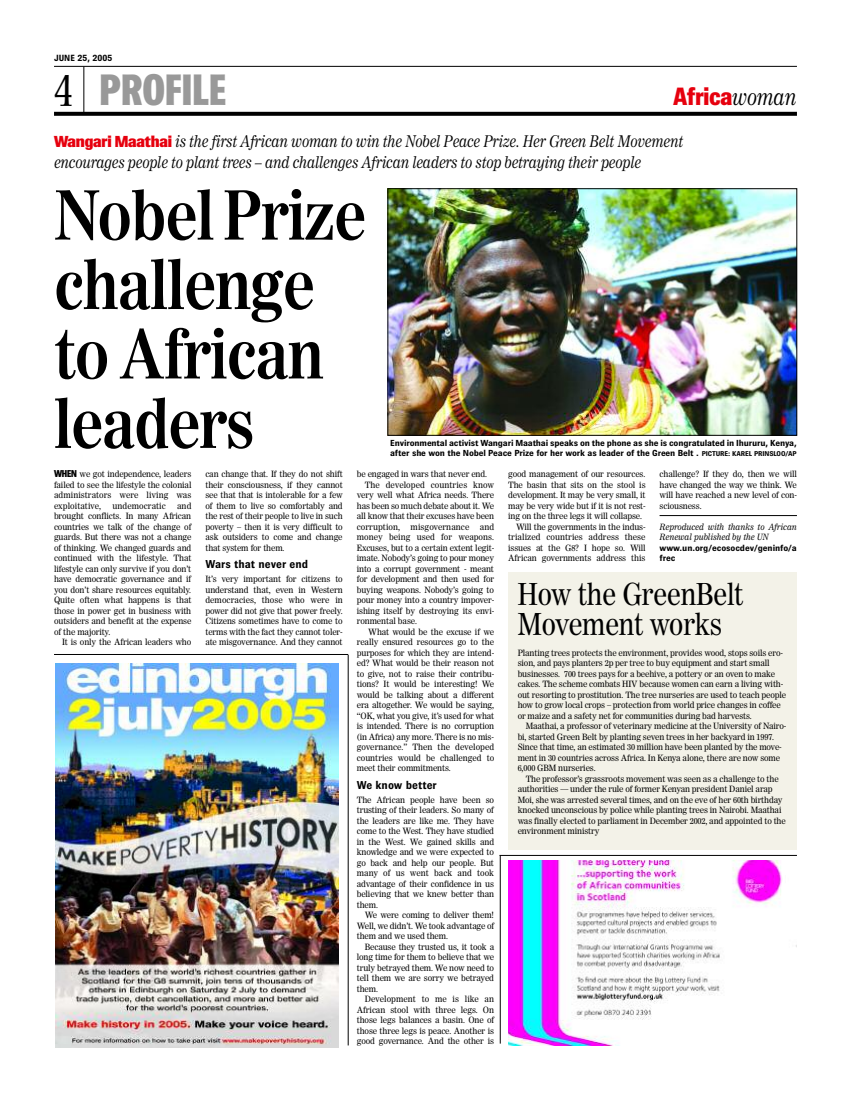
<style>
.page{position:relative;width:851px;height:1106px;background:#fff}
.page>*{position:absolute;margin:0;border:0;box-sizing:border-box;transform-origin:0 0}
.t1{font:700 67.2px/69.4px "Worldwide Headline";letter-spacing:-.015em;color:#000}
.t2{font:900 44px "Brown";color:#999}
.t3{font:30px/30px "Worldwide Headline";letter-spacing:-.015em;color:#000}
.t4{font:800 25px "Brown";color:#e6000e}
.t5{font:italic 16px/21px "Worldwide Headline";letter-spacing:-.015em;color:#000}
.t6{font:700 11.5px "Brown";color:#000}
.t7{font:700 9px "Brown";color:#000}
.t8{font:700 8.8px/10.5px "Brown";letter-spacing:-.015em;color:#000;scale:1.06 1}
.t9{font:8.6px/10.5px "Worldwide";letter-spacing:-.015em;color:#000;text-align:justify}
.t10{font:8.6px "Worldwide";letter-spacing:.005em;color:#000}
.t11{font:italic 8.6px/10.5px "Worldwide";letter-spacing:-.015em;color:#000}
.s1{font-family:"Worldwide Headline";font-weight:400;font-size:45px;color:#000}
.s2{font-family:"Worldwide Headline";font-weight:400;font-style:italic;font-size:22px;color:#000}
.s3{font-family:"Brown";font-weight:800;font-style:normal;color:#e6000e}
.s4{font-size:7px}
.s5{font-family:"Brown";font-weight:800;font-size:10px}
</style>
<div class="page">
<hr style="left:84px;top:67px;width:1px;height:47px;background:#000">
<svg style="left:54px;top:112px;width:742px;height:4px;background:#0c0c0c"></svg>
<hr style="left:54px;top:66px;width:742px;height:1px;background:#000">
<img style="left:389px;top:190px;width:405px;height:243px">
<div style="left:387px;top:188px;width:409px;height:247px;border:1px solid #000"></div>
<hr style="left:659px;top:515px;width:137px;height:1px;background:#000">
<img style="left:508px;top:860px;width:274px;height:185px">
<img style="left:56px;top:663px;width:283px;height:384px">
<div style="left:508px;top:572px;width:288px;height:277px;background:#f3f2e8"></div>
<hr style="left:499px;top:855px;width:297px;height:1px;background:#000">
<hr style="left:500px;top:855px;width:1px;height:188px;background:#000">
<hr style="left:348px;top:655px;width:1px;height:390px;background:#000">
<hr style="left:54px;top:654px;width:294px;height:1px;background:#000">
<p class="t7" style="left:54px;top:55px;width:60px">JUNE 25, 2005</p>
<h2 class="t2" style="left:54px;top:75px;width:173px"><span class="s1">4</span> PROFILE</h2>
<h3 class="t4" style="left:673px;top:88px;width:124px">Africa<span class="s2">woman</span></h3>
<h3 class="t5" style="left:54px;top:132px;width:630px"><span class="s3">Wangari Maathai</span> is the first African woman to win the Nobel Peace Prize. Her Green Belt Movement encourages people to plant trees – and challenges African leaders to stop betraying their people</h3>
<h1 class="t1" style="left:54px;top:187px;width:313px">Nobel Prize challenge toAfrican leaders</h1>
<p class="t8" style="left:390px;top:438px;width:385px">Environmental activist Wangari Maathai speaks on the phone as she is congratulated in Ihururu, Kenya, after she won the Nobel Peace Prize for her work as leader of the Green Belt . <span class="s4">PICTURE: KAREL PRINSLOO/AP</span></p>
<p class="t9" style="left:54px;top:469px;width:139px"><span class="s5">WHEN</span> we got independence, leaders failed to see the lifestyle the colonial administrators were living was exploitative,</p>
<p class="t9" style="left:54px;top:501px;width:139px;text-indent:123px">and brought conflicts. In many African countries we talk of the change of guards. But there was not a change of thinking. We changed guards and continued with the lifestyle. That lifestyle can only survive if you don’t have democratic governance and if you don’t share resources equitably.<br>Quite often what happens is that those in power get in business with outsiders and benefit at the expense of the majority.</p>
<p class="t9" style="left:62px;top:637px;width:131px">It is only the African leaders who</p>
<p class="t10" style="left:112px;top:502px;width:55px">undemocratic</p>
<p class="t9" style="left:205px;top:469px;width:139px">can change that. If they do not shift their consciousness, if they cannot see that that is intolerable for a few of them to live so comfortably and the rest of their people to live in such poverty – then it is very difficult to ask outsiders to come and change that system for them.</p>
<h3 class="t6" style="left:205px;top:560px;width:104px">Wars that never end</h3>
<p class="t9" style="left:205px;top:574px;width:139px">It’s very important for citizens to understand that, even in Western democracies, those who were in power did not give that power freely.<br>Citizens sometimes have to come to terms with the fact they cannot toler&shy;ate misgovernance. And they cannot</p>
<p class="t9" style="left:357px;top:469px;width:132px">be engaged in wars that never end.</p>
<p class="t10" style="left:365px;top:481px;width:131px">The developed countries know</p>
<p class="t9" style="left:357px;top:490px;width:139px">very well what Africa needs. There</p>
<p class="t9" style="left:357px;top:501px;width:139px">has been so much debate about it. We</p>
<p class="t9" style="left:357px;top:511px;width:139px">all know that their excuses have been</p>
<p class="t10" style="left:357px;top:523px;width:139px">corruption, misgovernance and</p>
<p class="t10" style="left:357px;top:534px;width:139px">money being used for weapons.</p>
<p class="t9" style="left:357px;top:543px;width:139px">Excuses, but to a certain extent legit-</p>
<p class="t9" style="left:357px;top:553px;width:139px">imate. Nobody’s going to pour money</p>
<p class="t9" style="left:357px;top:564px;width:139px">into a corrupt government - meant</p>
<p class="t9" style="left:357px;top:574px;width:139px">for development and then used for</p>
<p class="t9" style="left:357px;top:585px;width:139px">buying weapons. Nobody’s going to</p>
<p class="t9" style="left:357px;top:595px;width:139px">pour money into a country impover-</p>
<p class="t9" style="left:357px;top:606px;width:139px">ishing itself by destroying its envi-</p>
<p class="t9" style="left:357px;top:616px;width:62px">ronmental base.</p>
<p class="t9" style="left:368px;top:627px;width:127px">What would be the excuse if we</p>
<p class="t9" style="left:357px;top:637px;width:139px">really ensured resources go to the</p>
<p class="t9" style="left:357px;top:648px;width:139px">purposes for which they are intend-</p>
<p class="t9" style="left:357px;top:658px;width:139px">ed? What would be their reason not</p>
<p class="t9" style="left:357px;top:669px;width:139px">to give, not to raise their contribu-</p>
<p class="t9" style="left:357px;top:679px;width:139px">tions? It would be interesting! We</p>
<p class="t9" style="left:357px;top:690px;width:139px">would be talking about a different</p>
<p class="t9" style="left:357px;top:700px;width:139px">era altogether. We would be saying,</p>
<p class="t9" style="left:357px;top:711px;width:139px">“OK, what you give, it’s used for what</p>
<p class="t9" style="left:357px;top:721px;width:139px">is intended. There is no corruption</p>
<p class="t9" style="left:357px;top:732px;width:139px">(in Africa) any more. There is no mis-</p>
<p class="t10" style="left:357px;top:744px;width:139px">governance.” Then the developed</p>
<p class="t9" style="left:357px;top:753px;width:139px">countries would be challenged to</p>
<p class="t9" style="left:357px;top:763px;width:96px">meet their commitments.</p>
<h3 class="t6" style="left:357px;top:780px;width:81px">We know better</h3>
<p class="t9" style="left:357px;top:795px;width:139px">The African people have been so trusting of their leaders. So many of the leaders are like me. They have come to the West. They have studied in the West. We gained skills and knowledge and we were expected to go back and help our people. But many of us went back and took advantage of their confidence in us believing that we knew better than them.</p>
<p class="t9" style="left:357px;top:910px;width:139px;text-indent:8px">We were coming to deliver them!<br>Well, we didn’t. We took advantage of them and we used them.</p>
<p class="t9" style="left:357px;top:942px;width:139px;text-indent:8px">Because they trusted us, it took a long time for them to believe that we truly betrayed them. We now need to tell them we are sorry we betrayed them.</p>
<p class="t9" style="left:357px;top:994px;width:139px;text-indent:8px">Development to me is like an African stool with three legs. On those legs balances a basin. One of those three legs is peace. Another is good governance. And the other is</p>
<p class="t9" style="left:508px;top:469px;width:139px">good management of our resources.</p>
<p class="t9" style="left:508px;top:480px;width:139px">The basin that sits on the stool is</p>
<p class="t9" style="left:508px;top:490px;width:139px">development. It may be very small, it</p>
<p class="t9" style="left:508px;top:501px;width:139px">may be very wide but if it is not rest-</p>
<p class="t9" style="left:508px;top:511px;width:135px">ing on the three legs it will collapse.</p>
<p class="t9" style="left:516px;top:522px;width:131px">Will the governments in the indus-</p>
<p class="t10" style="left:508px;top:534px;width:139px">trialized countries address these</p>
<p class="t9" style="left:508px;top:543px;width:139px">issues at the G8? I hope so. Will</p>
<p class="t9" style="left:508px;top:553px;width:139px">African governments address this</p>
<p class="t9" style="left:659px;top:469px;width:139px">challenge? If they do, then we will have changed the way we think. We will have reached a new level of con&shy;sciousness.</p>
<p class="t11" style="left:659px;top:522px;width:139px">Reproduced with thanks to African<br>Renewal published by the UN</p>
<p class="t8" style="left:659px;top:543px;width:131px">www.un.org/ecosocdev/geninfo/a frec</p>
<h3 class="t3" style="left:518px;top:582px;width:227px">How the GreenBelt<br>Movement works</h3>
<p class="t9" style="left:517px;top:648px;width:270px;text-align:left">Planting trees protects the environment, provides wood, stops soils ero&shy;sion, and pays planters 2p per tree to buy equipment and start small businesses. 700 trees pays for a beehive, a pottery or an oven to make cakes. The scheme combats HIV because women can earn a living with&shy;out resorting to prostitution. The tree nurseries are used to teach people how to grow local crops – protection from world price changes in coffee or maize and a safety net for communities during bad harvests.</p>
<p class="t9" style="left:517px;top:721px;width:270px;text-align:left;text-indent:8px">Maathai, a professor of veterinary medicine at the University of Nairo&shy;bi, started Green Belt by planting seven trees in her backyard in 1997.<br>Since that time, an estimated 30 million have been planted by the move&shy;ment in 30 countries across Africa. In Kenya alone, there are now some 6,000 GBM nurseries.</p>
<p class="t9" style="left:517px;top:774px;width:269px;text-align:left;text-indent:8px">The professor’s grassroots movement was seen as a challenge to the authorities — under the rule of former Kenyan president Daniel arap Moi, she was arrested several times, and on the eve of her 60th birthday knocked unconscious by police while planting trees in Nairobi. Maathai was finally elected to parliament in December 2002, and appointed to the environment ministry</p>
</div>
